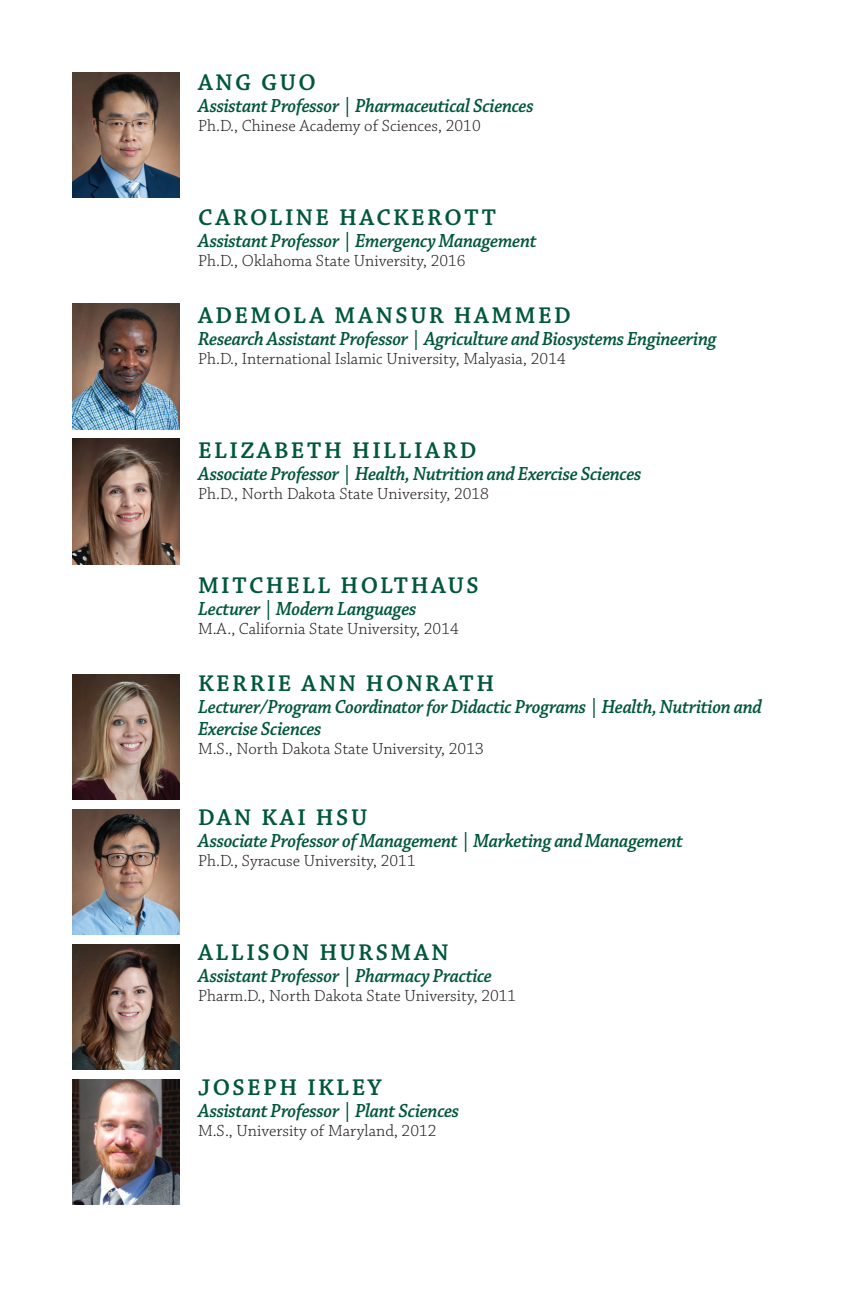
<style>
.page{position:relative;width:864px;height:1296px;background:#fff}
.page>*{position:absolute;margin:0;border:0;box-sizing:border-box;transform-origin:0 0}
.t1{font:600 24px "Chaparral Pro";letter-spacing:.105em;color:#00573c}
.t2{font:italic 600 20px/22px "Chaparral Pro";letter-spacing:-.02em;color:#00573c;scale:.94 1}
.t3{font:300 17px "Chaparral Pro";color:#231f20}
</style>
<div class="page">
<img style="left:72px;top:674px;width:108px;height:126px">
<img style="left:72px;top:809px;width:108px;height:126px">
<img style="left:72px;top:944px;width:108px;height:126px">
<img style="left:72px;top:439px;width:108px;height:126px">
<img style="left:72px;top:304px;width:108px;height:126px">
<img style="left:72px;top:1079px;width:108px;height:126px">
<img style="left:72px;top:72px;width:108px;height:126px">
<p class="t1" style="left:198px;top:69px;width:119px">ANG GUO</p>
<p class="t2" style="left:198px;top:95px;width:359px">Assistant Professor | Pharmaceutical Sciences</p>
<p class="t3" style="left:198px;top:116px;width:284px">Ph.D., Chinese Academy of Sciences, 2010</p>
<p class="t1" style="left:198px;top:204px;width:300px">CAROLINE HACKEROTT</p>
<p class="t2" style="left:198px;top:230px;width:362px">Assistant Professor | Emergency Management</p>
<p class="t3" style="left:198px;top:251px;width:269px">Ph.D., Oklahoma State University, 2016</p>
<p class="t1" style="left:198px;top:302px;width:375px">ADEMOLA MANSUR HAMMED</p>
<p class="t2" style="left:198px;top:328px;width:553px">Research Assistant Professor | Agriculture and Biosystems Engineering</p>
<p class="t3" style="left:198px;top:349px;width:369px">Ph.D., International Islamic University, Malyasia, 2014</p>
<p class="t1" style="left:198px;top:437px;width:280px">ELIZABETH HILLIARD</p>
<p class="t2" style="left:198px;top:463px;width:473px">Associate Professor | Health, Nutrition and Exercise Sciences</p>
<p class="t3" style="left:198px;top:484px;width:293px">Ph.D., North Dakota State University, 2018</p>
<p class="t1" style="left:198px;top:572px;width:282px">MITCHELL HOLTHAUS</p>
<p class="t2" style="left:198px;top:598px;width:234px">Lecturer | Modern Languages</p>
<p class="t3" style="left:198px;top:619px;width:262px">M.A., California State University, 2014</p>
<p class="t1" style="left:198px;top:670px;width:298px">KERRIE ANN HONRATH</p>
<p class="t2" style="left:198px;top:696px;width:601px">Lecturer/Program Coordinator for Didactic Programs | Health, Nutrition and<br>Exercise Sciences</p>
<p class="t3" style="left:198px;top:739px;width:287px">M.S., North Dakota State University, 2013</p>
<p class="t1" style="left:198px;top:804px;width:171px">DAN KAI HSU</p>
<p class="t2" style="left:198px;top:831px;width:518px">Associate Professor of Management | Marketing and Management</p>
<p class="t3" style="left:198px;top:852px;width:219px">Ph.D., Syracuse University, 2011</p>
<p class="t1" style="left:198px;top:939px;width:252px">ALLISON HURSMAN</p>
<p class="t2" style="left:198px;top:966px;width:314px">Assistant Professor | Pharmacy Practice</p>
<p class="t3" style="left:198px;top:987px;width:320px">Pharm.D., North Dakota State University, 2011</p>
<p class="t1" style="left:198px;top:1074px;width:185px">JOSEPH IKLEY</p>
<p class="t2" style="left:198px;top:1101px;width:279px">Assistant Professor | Plant Sciences</p>
<p class="t3" style="left:198px;top:1122px;width:240px">M.S., University of Maryland, 2012</p>
</div>
